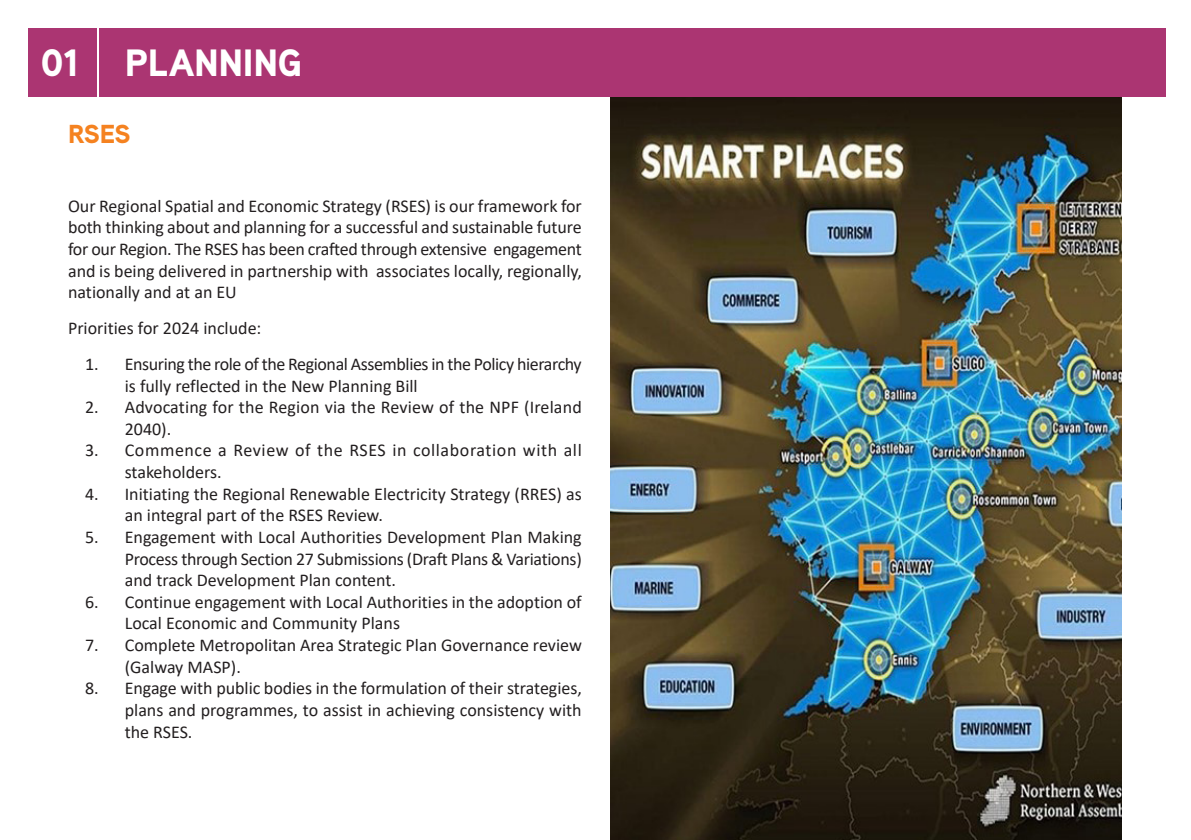
<style>
.page{position:relative;width:1191px;height:840px;background:#fff}
.page>*{position:absolute;margin:0;border:0;box-sizing:border-box;transform-origin:0 0}
.t1{font:900 38px "Aaux Next";letter-spacing:-.01em;color:#fff}
.t2{font:900 26px "Aaux Next";color:#f58220}
.t3{font:18px/21.6px "Calibri";color:#231f20}
.t4{font:18px/21.6px "Calibri";letter-spacing:-.025em;color:#231f20}
.t5{font:18px/21.6px "Calibri";letter-spacing:.035em;color:#231f20}
</style>
<div class="page">
<img style="left:610px;top:96px;width:512px;height:743px">
<div style="left:28px;top:28px;width:68px;height:68px;background:#ab3572"></div>
<div style="left:100px;top:28px;width:1065px;height:68px;background:#ab3572"></div>
<h1 class="t1" style="left:41px;top:35px;width:263px">01 PLANNING</h1>
<h2 class="t2" style="left:68px;top:115px;width:64px">RSES</h2>
<p class="t3" style="left:68px;top:194px;width:515px;text-align:justify">Our Regional Spatial and Economic Strategy (RSES) is our framework for both thinking about and planning for a successful and sustainable future for our Region. The RSES has been crafted through extensive engagement and is being delivered in partnership with associates locally, regionally, nationally and at an EU</p>
<p class="t3" style="left:68px;top:317px;width:195px">Priorities for 2024 include:</p>
<p class="t4" style="left:125px;top:352px;width:458px;text-indent:-40px">1. Ensuring the role of the Regional Assemblies in the Policy hierarchy is fully reflected in the New Planning Bill</p>
<p class="t3" style="left:125px;top:395px;width:458px;text-indent:-40px">2. Advocating for the Region via the Review of the NPF (Ireland<br>2040).</p>
<p class="t5" style="left:125px;top:439px;width:458px;text-indent:-40px">3. Commence a Review of the RSES in collaboration with all stakeholders.</p>
<p class="t3" style="left:125px;top:482px;width:458px;text-indent:-40px">4. Initiating the Regional Renewable Electricity Strategy (RRES) as an integral part of the RSES Review.</p>
<p class="t3" style="left:125px;top:525px;width:458px;text-align:justify;text-indent:-40px">5. Engagement with Local Authorities Development Plan Making Process through Section 27 Submissions (Draft Plans &amp; Variations) and track Development Plan content.</p>
<p class="t3" style="left:125px;top:590px;width:458px;text-indent:-40px">6. Continue engagement with Local Authorities in the adoption of<br>Local Economic and Community Plans</p>
<p class="t3" style="left:125px;top:633px;width:458px;text-indent:-40px">7. Complete Metropolitan Area Strategic Plan Governance review (Galway MASP).</p>
<p class="t3" style="left:125px;top:676px;width:458px;text-align:justify;text-indent:-40px">8. Engage with public bodies in the formulation of their strategies, plans and programmes, to assist in achieving consistency with the RSES.</p>
</div>
